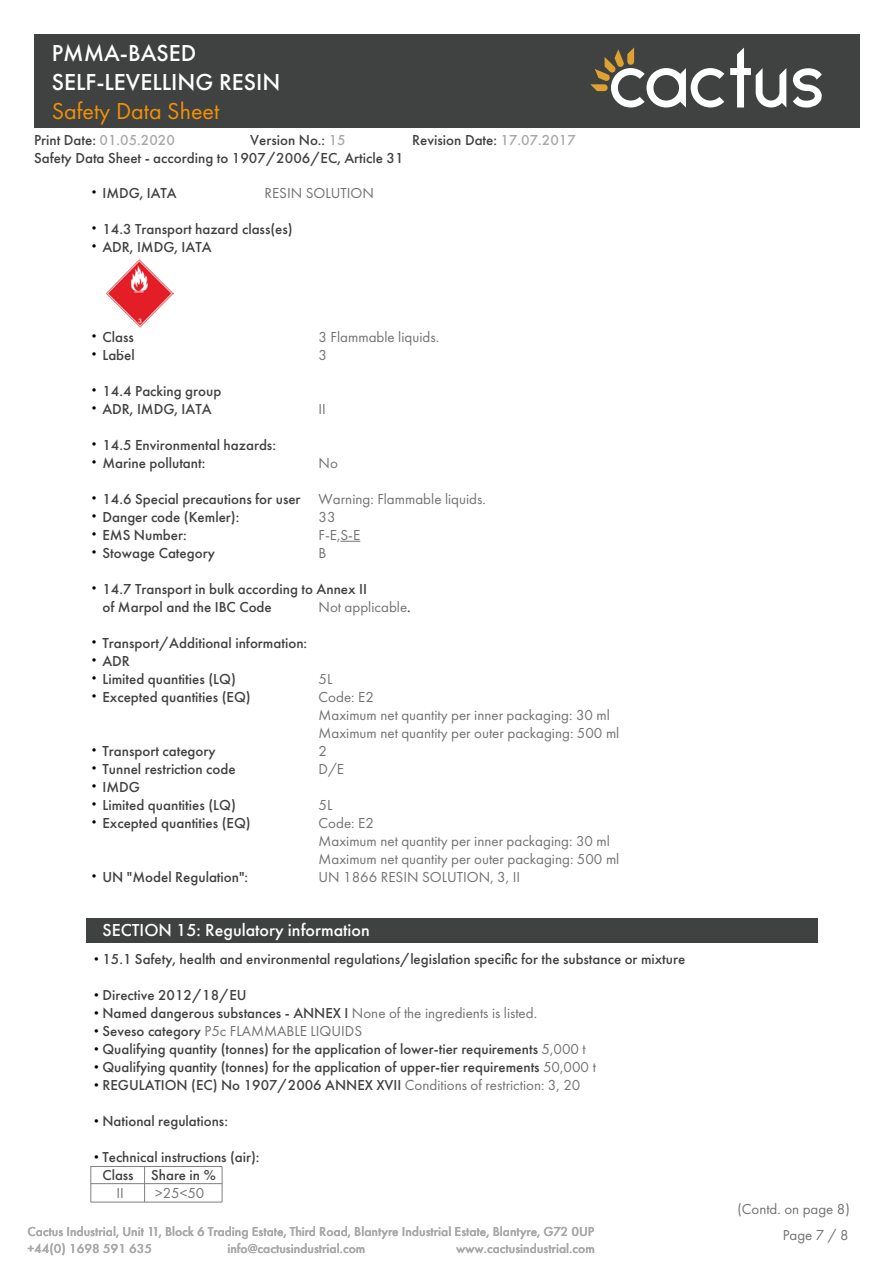
<style>
.page{position:relative;width:893px;height:1263px;background:#fff}
.page>*{position:absolute;margin:0;border:0;box-sizing:border-box;transform-origin:0 0}
.t1{font:500 24px/28.8px "Futura PT";color:#fff}
.t2{font:24px "Futura PT";color:#f29105}
.t3{font:500 18px "Futura PT";color:#fff}
.t4{font:500 15px/18px "Futura PT";color:#414141}
.t5{font:15px/18px "Futura PT";color:#727272}
.t6{font:500 15px "Futura PT";color:#404141}
.t7{font:500 13.5px/16.2px "Futura PT";color:#a8a8a8}
.t8{font:12px/18px "Futura PT";color:#000}
.s1{color:#a8a8a8}
.s2{font-weight:400;color:#727272}
.s3{font-weight:500;color:#414141}
</style>
<div class="page">
<div style="left:86px;top:918px;width:731px;height:25px;background:#404141"></div>
<svg style="left:340px;top:541px;width:20px;height:1px"></svg>
<img style="left:106px;top:259px;width:68px;height:68px">
<hr style="left:90px;top:1166px;width:132px;height:1px;background:#808080">
<hr style="left:91px;top:1183px;width:131px;height:1px;background:#808080">
<hr style="left:91px;top:1202px;width:131px;height:1px;background:#808080">
<hr style="left:222px;top:1166px;width:1px;height:36px;background:#808080">
<hr style="left:90px;top:1166px;width:1px;height:36px;background:#808080">
<hr style="left:144px;top:1166px;width:1px;height:36px;background:#808080">
<div style="left:34px;top:34px;width:825px;height:94px;background:#404141"></div>
<svg style="left:590px;top:47px;width:134px;height:61px"></svg>
<svg style="left:730px;top:48px;width:56px;height:60px"></svg>
<svg style="left:792px;top:68px;width:30px;height:40px"></svg>
<h1 class="t1" style="left:52px;top:38px;width:230px">PMMA-BASED<br>SELF-LEVELLING RESIN</h1>
<h1 class="t2" style="left:52px;top:96px;width:169px">Safety Data Sheet</h1>
<p class="t6" style="left:34px;top:131px;width:142px">Print Date: <span class="s1">01.05.2020</span></p>
<p class="t6" style="left:250px;top:131px;width:97px">Version No.: <span class="s1">15</span></p>
<p class="t6" style="left:412px;top:131px;width:165px">Revision Date: <span class="s1">17.07.2017</span></p>
<p class="t6" style="left:34px;top:149px;width:371px">Safety Data Sheet - according to 1907/2006/EC, Article 31</p>
<p class="t4" style="left:102px;top:184px;width:76px">IMDG, IATA</p>
<p class="t5" style="left:264px;top:184px;width:111px">RESIN SOLUTION</p>
<p class="t4" style="left:102px;top:220px;width:192px">14.3 Transport hazard class(es)<br>ADR, IMDG, IATA</p>
<p class="t8" style="left:88px;top:183px;width:13px">•</p>
<p class="t8" style="left:88px;top:219px;width:13px">• •</p>
<p class="t4" style="left:102px;top:328px;width:33px">Class</p>
<p class="t5" style="left:318px;top:328px;width:122px">3 Flammable liquids.</p>
<p class="t4" style="left:102px;top:346px;width:34px">Label</p>
<p class="t5" style="left:318px;top:346px;width:10px">3</p>
<p class="t4" style="left:102px;top:382px;width:120px">14.4 Packing group<br>ADR, IMDG, IATA</p>
<p class="t8" style="left:88px;top:327px;width:13px">• •</p>
<p class="t8" style="left:88px;top:381px;width:13px">• •</p>
<p class="t8" style="left:88px;top:435px;width:13px">• •</p>
<p class="t8" style="left:88px;top:489px;width:13px;text-align:justify">• • • •</p>
<p class="t8" style="left:88px;top:579px;width:13px">•</p>
<p class="t5" style="left:318px;top:400px;width:9px">II</p>
<p class="t4" style="left:102px;top:436px;width:175px">14.5 Environmental hazards:<br>Marine pollutant:</p>
<p class="t5" style="left:318px;top:454px;width:21px">No</p>
<p class="t4" style="left:102px;top:490px;width:385px">14.6 Special precautions for user <span class="s2">Warning: Flammable liquids.<br></span>Danger code (Kemler):</p>
<p class="t5" style="left:318px;top:508px;width:19px">33</p>
<p class="t4" style="left:102px;top:526px;width:86px">EMS Number:</p>
<p class="t5" style="left:318px;top:526px;width:43px">F-E,S-E</p>
<p class="t4" style="left:102px;top:544px;width:114px">Stowage Category</p>
<p class="t5" style="left:318px;top:544px;width:9px">B</p>
<p class="t4" style="left:102px;top:580px;width:266px">14.7 Transport in bulk according to Annex II of Marpol and the IBC Code</p>
<p class="t5" style="left:318px;top:598px;width:94px">Not applicable<span class="s3">.</span></p>
<p class="t4" style="left:102px;top:634px;width:206px">Transport/Additional information:<br>ADR<br>Limited quantities (LQ)</p>
<p class="t8" style="left:88px;top:633px;width:13px;text-align:justify">• • • •</p>
<p class="t5" style="left:318px;top:670px;width:15px">5L</p>
<p class="t4" style="left:102px;top:688px;width:150px">Excepted quantities (EQ)</p>
<p class="t5" style="left:318px;top:688px;width:302px">Code: E2<br>Maximum net quantity per inner packaging: 30 ml<br>Maximum net quantity per outer packaging: 500 ml</p>
<p class="t4" style="left:102px;top:742px;width:115px">Transport category</p>
<p class="t5" style="left:318px;top:742px;width:10px">2</p>
<p class="t4" style="left:102px;top:760px;width:135px">Tunnel restriction code</p>
<p class="t5" style="left:318px;top:760px;width:27px">D/E</p>
<p class="t4" style="left:102px;top:778px;width:135px">IMDG<br>Limited quantities (LQ)</p>
<p class="t8" style="left:88px;top:741px;width:13px;text-align:justify">• • • • •</p>
<p class="t5" style="left:318px;top:796px;width:15px">5L</p>
<p class="t4" style="left:102px;top:814px;width:150px">Excepted quantities (EQ)</p>
<p class="t5" style="left:318px;top:814px;width:302px">Code: E2<br>Maximum net quantity per inner packaging: 30 ml<br>Maximum net quantity per outer packaging: 500 ml</p>
<p class="t4" style="left:102px;top:868px;width:147px">UN "Model Regulation":</p>
<p class="t5" style="left:318px;top:868px;width:203px">UN 1866 RESIN SOLUTION, 3, II</p>
<p class="t3" style="left:102px;top:919px;width:269px">SECTION 15: Regulatory information</p>
<p class="t4" style="left:102px;top:950px;width:584px">15.1 Safety, health and environmental regulations/legislation specific for the substance or mixture</p>
<p class="t4" style="left:102px;top:986px;width:495px">Directive 2012/18/EU<br>Named dangerous substances - ANNEX I <span class="s2">None of the ingredients is listed.<br></span>Seveso category <span class="s2">P5c FLAMMABLE LIQUIDS<br></span>Qualifying quantity (tonnes) for the application of lower-tier requirements <span class="s2">5,000 t </span>Qualifying quantity (tonnes) for the application of upper-tier requirements <span class="s2">50,000 t </span>REGULATION (EC) No 1907/2006 ANNEX XVII <span class="s2">Conditions of restriction: 3, 20</span></p>
<p class="t4" style="left:102px;top:1112px;width:127px">National regulations:</p>
<p class="t4" style="left:102px;top:1148px;width:159px">Technical instructions (air):<br>Class Share in %</p>
<p class="t5" style="left:116px;top:1184px;width:9px">II</p>
<p class="t5" style="left:155px;top:1184px;width:51px">&gt;25&lt;50</p>
<p class="t8" style="left:88px;top:867px;width:13px">•</p>
<p class="t8" style="left:90px;top:950px;width:13px">•</p>
<p class="t8" style="left:90px;top:986px;width:13px;text-align:justify">• • • • • •</p>
<p class="t8" style="left:90px;top:1112px;width:13px">•</p>
<p class="t8" style="left:90px;top:1148px;width:13px">•</p>
<p class="t7" style="left:27px;top:1224px;width:568px">Cactus Industrial, Unit 11, Block 6 Trading Estate, Third Road, Blantyre Industrial Estate, Blantyre, G72 0UP +44(0) 1698 591 635</p>
<p class="t7" style="left:227px;top:1240px;width:139px">info@cactusindustrial.com</p>
<p class="t7" style="left:456px;top:1240px;width:140px">www.cactusindustrial.com</p>
<p class="t5" style="left:737px;top:1200px;width:114px">(Contd. on page 8)</p>
<p class="t5" style="left:782px;top:1226px;width:67px">Page 7 / 8</p>
</div>
